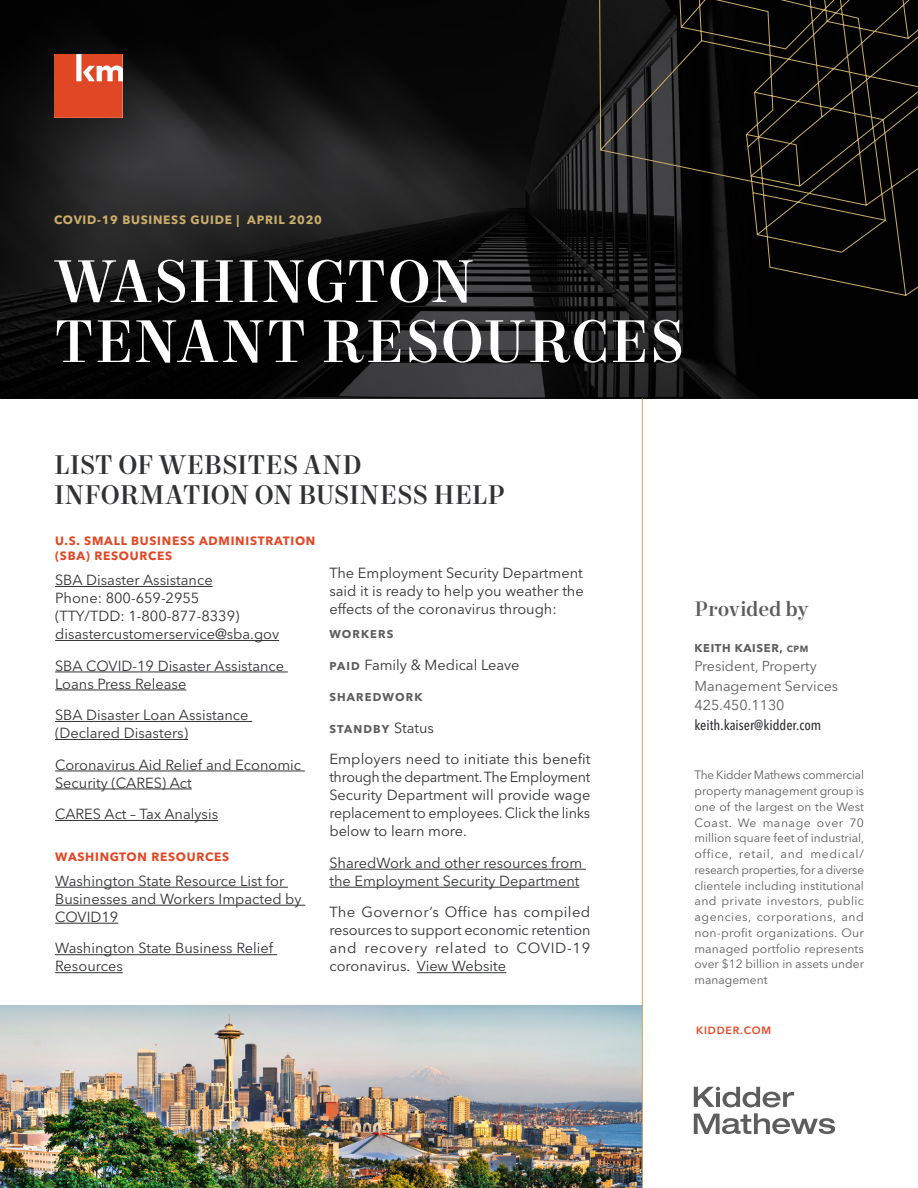
<style>
.page{position:relative;width:918px;height:1188px;background:#fff}
.page>*{position:absolute;margin:0;border:0;box-sizing:border-box;transform-origin:0 0}
.Headline_-_Level_1{font:500 60px/60px "Mort Modern 09";letter-spacing:.02em;color:#fff}
.Feature_Article_Head{font:500 27px/30px "Mort Modern 09";color:#313234}
.Title_Case_Title_-_A{font:500 21px "Mort Modern 09";letter-spacing:-.005em;color:#5e5d5d}
.Body_Copy_-_Charcoal{font:14.55px/18px "Avenir Next LT Pro";color:#313234}
.Subhead_-_Level_2{font:14.55px/18px "Avenir Next LT Pro";color:#313234;text-align:justify}
.Contact_Info_-_Ash{font:14.25px/19.5px "Avenir Next LT Pro";color:#5e5d5d}
.Contact_Info_-_Ash-2{font:500 condensed 14.25px "Avenir Next LT Pro";color:#313234}
.Bio_text{font:12px/15.8px "Avenir Next LT Pro";color:#5e5d5d;text-align:justify}
.Subhead_-_Level_2-2{font:700 12px/15px "Avenir Next LT Pro";letter-spacing:.06em;color:#e04825}
.Subhead_Level_1_-_Go{font:700 12px "Avenir Next LT Pro";letter-spacing:.06em;color:#cbae6b}
.Body_Copy_-_Charcoal-2{font:700 11.25px "Avenir Next LT Pro";letter-spacing:.1em;color:#5e5d5d}
.Contact_Info_-_Ash-3{font:700 11.25px "Avenir Next LT Pro";letter-spacing:.06em;color:#5e5d5d}
.KM_URL{font:600 10.5px "Avenir Next LT Pro";letter-spacing:.08em;color:#e04825}
.s1{font-weight:700;font-size:11.25px;color:#5e5d5d}
.s2{font-weight:400;font-size:14.55px;color:#313234}
.s3{font-size:9px}
</style>
<div class="page">
<img style="left:0;top:0;width:918px;height:399px">
<hr style="left:55px;top:586px;width:158px;height:1px;background:#313234">
<hr style="left:55px;top:640px;width:224px;height:1px;background:#313234">
<hr style="left:55px;top:672px;width:233px;height:1px;background:#313234">
<hr style="left:55px;top:690px;width:131px;height:1px;background:#313234">
<hr style="left:55px;top:721px;width:197px;height:1px;background:#313234">
<hr style="left:55px;top:739px;width:133px;height:1px;background:#313234">
<hr style="left:55px;top:771px;width:250px;height:1px;background:#313234">
<hr style="left:55px;top:789px;width:137px;height:1px;background:#313234">
<hr style="left:55px;top:820px;width:163px;height:1px;background:#313234">
<hr style="left:55px;top:887px;width:233px;height:1px;background:#313234">
<hr style="left:55px;top:905px;width:250px;height:1px;background:#313234">
<hr style="left:55px;top:923px;width:63px;height:1px;background:#313234">
<hr style="left:55px;top:954px;width:222px;height:1px;background:#313234">
<hr style="left:55px;top:972px;width:68px;height:1px;background:#313234">
<hr style="left:329px;top:869px;width:257px;height:1px;background:#313234">
<hr style="left:329px;top:887px;width:250px;height:1px;background:#313234">
<hr style="left:417px;top:972px;width:89px;height:1px;background:#313234">
<img style="left:0;top:1005px;width:642px;height:183px">
<svg style="left:548px;top:0;width:370px;height:295px"></svg>
<svg style="left:694px;top:1113px;width:141px;height:21px"></svg>
<svg style="left:694px;top:1087px;width:100px;height:20px"></svg>
<svg style="left:54px;top:54px;width:69px;height:64px"></svg>
<hr style="left:642px;top:399px;width:1px;height:789px;background:#cbae6b">
<p class="Subhead_Level_1_-_Go" style="left:54px;top:212px;width:269px">COVID-19 BUSINESS GUIDE | APRIL 2020</p>
<p class="Headline_-_Level_1" style="left:54px;top:254px;width:632px">WASHINGTON<br>TENANT RESOURCES</p>
<p class="Feature_Article_Head" style="left:54px;top:451px;width:452px">LIST OF WEBSITES AND<br>INFORMATION ON BUSINESS HELP</p>
<p class="Subhead_-_Level_2-2" style="left:55px;top:533px;width:262px">U.S. SMALL BUSINESS ADMINISTRATION (SBA) RESOURCES</p>
<p class="Body_Copy_-_Charcoal" style="left:55px;top:571px;width:226px">SBA Disaster Assistance<br>Phone: 800-659-2955<br>(TTY/TDD: 1-800-877-8339) disastercustomerservice@sba.gov</p>
<p class="Body_Copy_-_Charcoal" style="left:55px;top:656px;width:231px">SBA COVID-19 Disaster Assistance<br>Loans Press Release</p>
<p class="Body_Copy_-_Charcoal" style="left:55px;top:706px;width:195px">SBA Disaster Loan Assistance (Declared Disasters)</p>
<p class="Body_Copy_-_Charcoal" style="left:55px;top:755px;width:248px">Coronavirus Aid Relief and Economic<br>Security (CARES) Act</p>
<p class="Body_Copy_-_Charcoal" style="left:55px;top:805px;width:165px">CARES Act – Tax Analysis</p>
<p class="Subhead_-_Level_2-2" style="left:55px;top:849px;width:176px">WASHINGTON RESOURCES</p>
<p class="Body_Copy_-_Charcoal" style="left:55px;top:872px;width:248px">Washington State Resource List for<br>Businesses and Workers Impacted by<br>COVID19</p>
<p class="Body_Copy_-_Charcoal" style="left:55px;top:939px;width:220px">Washington State Business Relief<br>Resources</p>
<p class="Subhead_-_Level_2" style="left:329px;top:563px;width:256px">The Employment Security Department said it is ready to help you weather the effects of the coronavirus through:</p>
<p class="Body_Copy_-_Charcoal-2" style="left:329px;top:627px;width:66px">WORKERS</p>
<p class="Body_Copy_-_Charcoal" style="left:329px;top:656px;width:192px"><span class="s1">PAID</span> Family &amp; Medical Leave</p>
<p class="Body_Copy_-_Charcoal-2" style="left:329px;top:690px;width:94px">SHAREDWORK</p>
<p class="Body_Copy_-_Charcoal-2" style="left:329px;top:722px;width:106px">STANDBY <span class="s2">Status</span></p>
<p class="Body_Copy_-_Charcoal" style="left:329px;top:750px;width:263px;text-align:justify">Employers need to initiate this benefit through the department. The Employment Security Department will provide wage replacement to employees. Click the links below to learn more.</p>
<p class="Body_Copy_-_Charcoal" style="left:329px;top:854px;width:254px">SharedWork and other resources from the Employment Security Department</p>
<p class="Body_Copy_-_Charcoal" style="left:329px;top:903px;width:263px;text-align:justify">The Governor’s Office has compiled resources to support economic retention and recovery related to COVID-19 coronavirus. View Website</p>
<p class="Title_Case_Title_-_A" style="left:695px;top:596px;width:115px">Provided by</p>
<p class="Contact_Info_-_Ash-3" style="left:694px;top:641px;width:115px">KEITH KAISER, <span class="s3">CPM</span></p>
<p class="Contact_Info_-_Ash" style="left:695px;top:656px;width:145px">President, Property<br>Management Services<br>425.450.1130</p>
<p class="Contact_Info_-_Ash-2" style="left:695px;top:716px;width:128px">keith.kaiser@kidder.com</p>
<p class="Bio_text" style="left:694px;top:767px;width:171px">The Kidder Mathews commercial property management group is one of the largest on the West Coast. We manage over 70 million square feet of industrial, office, retail, and medical/ research properties, for a diverse clientele including institutional and private investors, public agencies, corporations, and non-profit organizations. Our managed portfolio represents over $12 billion in assets under management</p>
<p class="KM_URL" style="left:696px;top:1024px;width:77px">KIDDER.COM</p>
</div>
